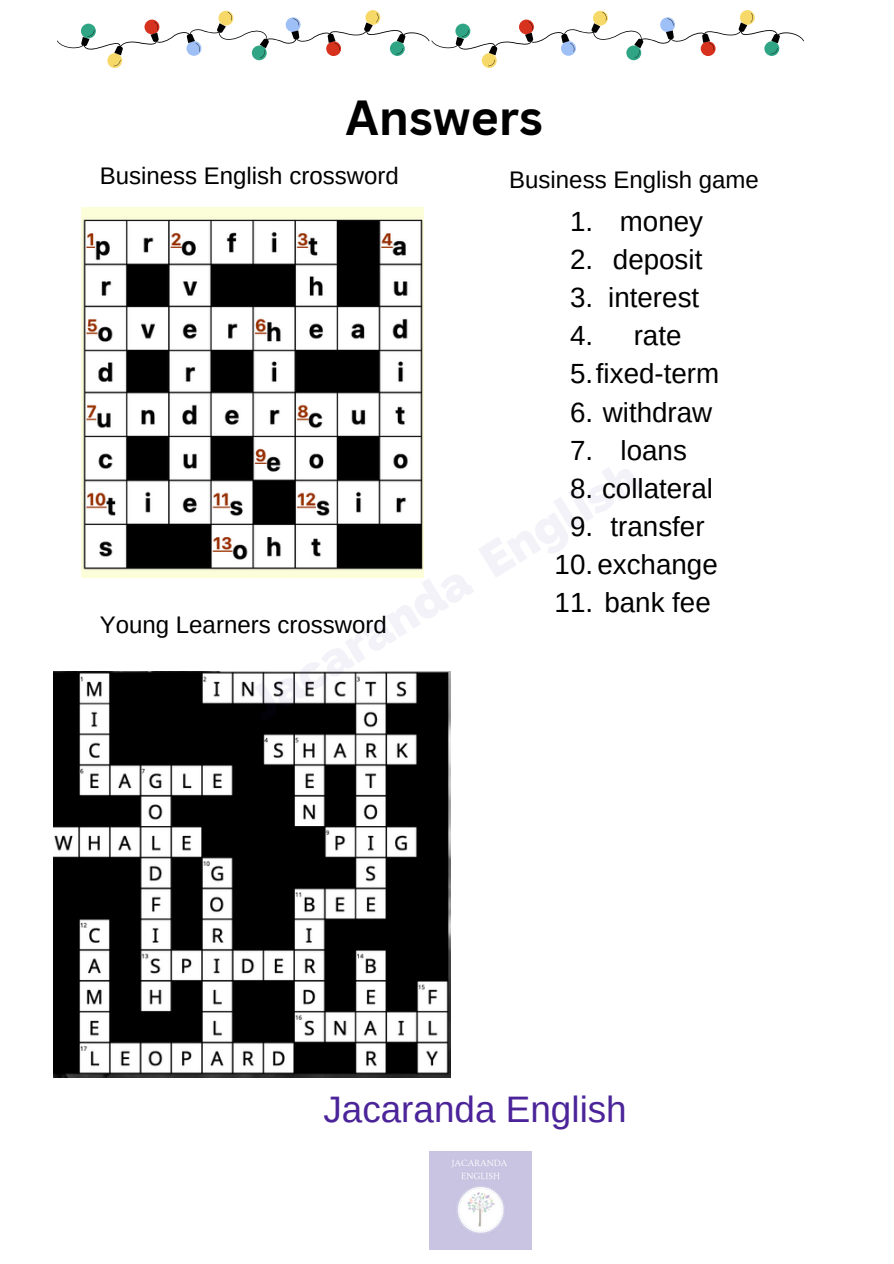
<style>
.page{position:relative;width:894px;height:1264px;background:#fff}
.page>*{position:absolute;margin:0;border:0;box-sizing:border-box;transform-origin:0 0}
.t1{font:700 48px "Canva Sans";color:#000}
.t2{font:36.9px "Arimo";color:#4b2499}
.t3{font:27.75px "Arimo";color:#000}
.t4{font:24px "Arimo";color:#000}
</style>
<div class="page">
<img style="left:429px;top:1151px;width:102px;height:97px">
<svg style="left:57px;top:10px;width:746px;height:58px"></svg>
<img style="left:81px;top:207px;width:342px;height:371px">
<img style="left:53px;top:672px;width:397px;height:405px">
<h1 class="t1" style="left:345px;top:84px;width:199px">Answers</h1>
<p class="t4" style="left:100px;top:162px;width:300px">Business English crossword</p>
<p class="t4" style="left:100px;top:611px;width:288px">Young Learners crossword</p>
<p class="t4" style="left:509px;top:166px;width:251px">Business English game</p>
<p class="t3" style="left:570px;top:206px;width:135px">1. money</p>
<p class="t3" style="left:570px;top:244px;width:134px">2. deposit</p>
<p class="t3" style="left:570px;top:282px;width:131px">3. interest</p>
<p class="t3" style="left:570px;top:320px;width:113px">4. rate</p>
<p class="t3" style="left:570px;top:358px;width:151px">5.fixed-term</p>
<p class="t3" style="left:570px;top:396px;width:144px">6. withdraw</p>
<p class="t3" style="left:570px;top:434px;width:118px">7. loans</p>
<p class="t3" style="left:570px;top:473px;width:145px">8. collateral</p>
<p class="t3" style="left:570px;top:511px;width:136px">9. transfer</p>
<p class="t3" style="left:554px;top:549px;width:165px">10. exchange</p>
<p class="t3" style="left:554px;top:587px;width:158px">11. bank fee</p>
<p class="t2" style="left:323px;top:1088px;width:305px">Jacaranda English</p>
</div>
